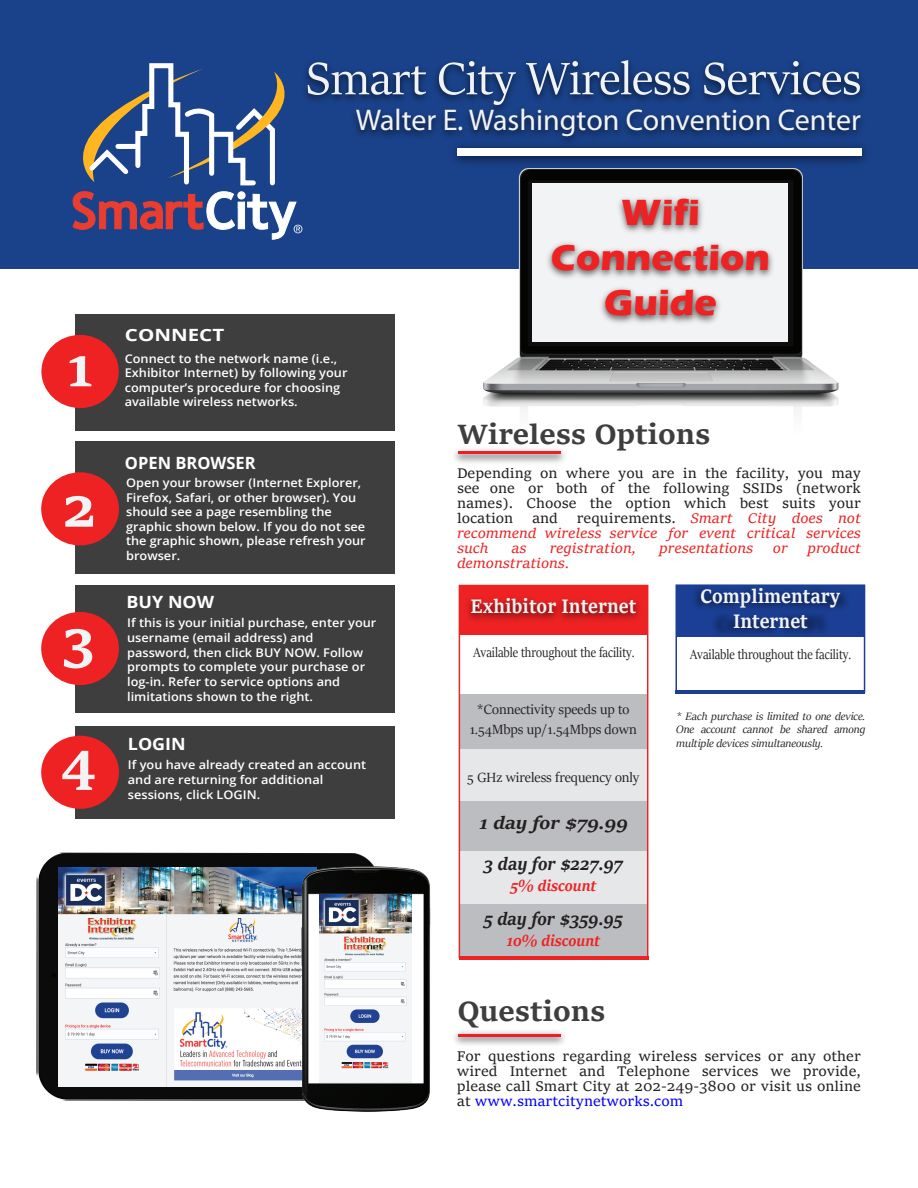
<style>
.page{position:relative;width:918px;height:1188px;background:#fff}
.page>*{position:absolute;margin:0;border:0;box-sizing:border-box;transform-origin:0 0}
.t1{font:700 57px/121.8px "Sitka Text";color:#f2f3f4}
.t2{font:51px "Sitka Banner";color:#f2f3f4}
.t3{font:700 37.5px/45px "Eras ITC";color:#ee2223;text-align:center}
.t4{font:30px "Myriad Pro";color:#f2f3f4}
.t5{font:700 30px "Sitka Text";color:#3e3e3f}
.t6{font:700 21px/25.2px "Sitka Text";color:#f2f3f4;text-align:center;scale:.87 1}
.t7{font:italic 700 19.8px/40.8px "Sitka Heading";color:#231f20;scale:1.06 1}
.t8{font:italic 700 19.8px "Sitka Heading";color:#231f20;scale:.92 1}
.t9{font:italic 700 16.95px "Sitka Heading";color:#ee2223;scale:.92 1}
.t10{font:700 16.95px "Open Sans";color:#fff;scale:1.06 1}
.t11{font:700 16.8px "Open Sans";color:#fff}
.t12{font:700 16.8px "Open Sans";color:#fff;scale:1.22 1}
.t13{font:15px/15px "Sitka Text";color:#231f20;text-align:justify}
.t14{font:15px/20.2px "Sitka Banner";color:#231f20;text-align:center}
.t15{font:15px "Sitka Banner";color:#231f20;scale:.87 1}
.t16{font:italic 15px "Sitka Text";color:#ee2223}
.t17{font:600 12px/14.7px "Open Sans";color:#fff;scale:1.06 1}
.t18{font:italic 12px/13.5px "Sitka Banner";color:#231f20;text-align:justify}
.s1{font-style:italic;color:#ee2223}
.s2{color:#00f}
</style>
<div class="page">
<div style="left:0;top:0;width:918px;height:268px;background:#1a428a"></div>
<svg style="left:73px;top:63px;width:229px;height:177px"></svg>
<img style="left:482px;top:181px;width:356px;height:229px">
<div style="left:533px;top:183px;width:255px;height:159px;background:#f2f3f4"></div>
<img style="left:529px;top:186px;width:263px;height:155px">
<img style="left:36px;top:853px;width:180px;height:248px">
<div style="left:75px;top:442px;width:319px;height:132px;background:#3e3e3f"></div>
<div style="left:41px;top:472px;width:78px;height:73px;background:#ee2223;border-radius:50%"></div>
<div style="left:75px;top:314px;width:319px;height:116px;background:#3e3e3f"></div>
<div style="left:41px;top:335px;width:78px;height:73px;background:#ee2223;border-radius:50%"></div>
<div style="left:75px;top:585px;width:319px;height:127px;background:#3e3e3f"></div>
<div style="left:41px;top:612px;width:78px;height:73px;background:#ee2223;border-radius:50%"></div>
<div style="left:75px;top:726px;width:319px;height:92px;background:#3e3e3f"></div>
<div style="left:41px;top:736px;width:78px;height:73px;background:#ee2223;border-radius:50%"></div>
<div style="left:459px;top:694px;width:188px;height:56px;background:#bcbdc0"></div>
<div style="left:459px;top:749px;width:188px;height:52px;background:#e6e7e9"></div>
<div style="left:459px;top:802px;width:188px;height:50px;background:#bcbdc0"></div>
<div style="left:459px;top:852px;width:188px;height:53px;background:#e6e7e9"></div>
<div style="left:459px;top:905px;width:188px;height:52px;background:#bcbdc0"></div>
<img style="left:675px;top:584px;width:191px;height:64px">
<img style="left:515px;top:1031px;width:50px;height:14px">
<hr style="left:458px;top:1034px;width:103px;height:3px;background:#ee1f23">
<div style="left:459px;top:585px;width:188px;height:50px;background:#ee2223"></div>
<img style="left:458px;top:589px;width:191px;height:46px">
<div style="left:459px;top:585px;width:189px;height:373px;border:1px solid #ee2223"></div>
<hr style="left:459px;top:957px;width:189px;height:3px;background:#ee2223">
<div style="left:676px;top:584px;width:189px;height:109px;border:1px solid #1b3f94"></div>
<hr style="left:676px;top:690px;width:189px;height:4px;background:#1b3f94">
<img style="left:454px;top:449px;width:111px;height:14px">
<hr style="left:458px;top:451px;width:103px;height:3px;background:#ee1f23">
<img style="left:293px;top:61px;width:574px;height:120px">
<img style="left:58px;top:867px;width:158px;height:220px">
<img style="left:216px;top:841px;width:299px;height:271px">
<img style="left:320px;top:895px;width:91px;height:187px">
<h2 class="t2" style="left:306px;top:43px;width:557px">Smart City Wireless Services</h2>
<h3 class="t4" style="left:356px;top:102px;width:507px">Walter E. Washington Convention Center</h3>
<h1 class="t1" style="left:66px;top:302px;width:28px">1</h1>
<h1 class="t1" style="left:63px;top:442px;width:35px">2</h1>
<h3 class="t12" style="left:125px;top:323px;width:83px">CONNECT</h3>
<p class="t17" style="left:125px;top:351px;width:212px">Connect to the network name (i.e., Exhibitor Internet) by following your computer’s procedure for choosing available wireless networks.</p>
<h3 class="t11" style="left:125px;top:451px;width:132px">OPEN BROWSER</h3>
<p class="t17" style="left:126px;top:475px;width:228px">Open your browser (Internet Explorer,<br>Firefox, Safari, or other browser). You should see a page resembling the graphic shown below. If you do not see the graphic shown, please refresh your browser.</p>
<h3 class="t10" style="left:127px;top:590px;width:84px">BUY NOW</h3>
<h1 class="t1" style="left:61px;top:575px;width:37px">3<br>4</h1>
<p class="t17" style="left:127px;top:615px;width:237px">If this is your initial purchase, enter your username (email address) and password, then click BUY NOW. Follow prompts to complete your purchase or log-in. Refer to service options and limitations shown to the right.</p>
<h3 class="t10" style="left:128px;top:732px;width:56px">LOGIN</h3>
<p class="t17" style="left:128px;top:757px;width:226px">If you have already created an account and are returning for additional sessions, click LOGIN.</p>
<h3 class="t3" style="left:551px;top:190px;width:221px">Wifi<br>Connection<br>Guide</h3>
<h3 class="t5" style="left:458px;top:411px;width:254px">Wireless Options</h3>
<p class="t13" style="left:457px;top:465px;width:406px">Depending on where you are in the facility, you may see one or both of the following SSIDs (network names). Choose the option which best suits your location and requirements. <span class="s1">Smart City does not recommend wireless service for event critical services such</span></p>
<p class="t16" style="left:511px;top:537px;width:17px">as</p>
<p class="t16" style="left:550px;top:537px;width:88px">registration,</p>
<p class="t16" style="left:659px;top:537px;width:96px">presentations</p>
<p class="t16" style="left:773px;top:537px;width:16px">or</p>
<p class="t16" style="left:807px;top:537px;width:55px">product</p>
<p class="t16" style="left:457px;top:552px;width:114px">demonstrations.</p>
<h3 class="t6" style="left:471px;top:592px;width:192px">Exhibitor Internet</h3>
<p class="t15" style="left:474px;top:642px;width:187px">Available throughout the facility.</p>
<p class="t14" style="left:470px;top:699px;width:168px">*Connectivity speeds up to<br>1.54Mbps up/1.54Mbps down</p>
<p class="t14" style="left:467px;top:766px;width:174px">5 GHz wireless frequency only</p>
<h3 class="t7" style="left:479px;top:801px;width:142px">1 day for $79.99<br>3 day for $227.97</h3>
<h3 class="t9" style="left:510px;top:873px;width:95px">5% discount</h3>
<h3 class="t8" style="left:484px;top:904px;width:153px">5 day for $359.95</h3>
<h3 class="t9" style="left:507px;top:928px;width:103px">10% discount</h3>
<h3 class="t5" style="left:458px;top:988px;width:149px">Questions</h3>
<h3 class="t6" style="left:701px;top:582px;width:162px">Complimentary<br>Internet</h3>
<p class="t15" style="left:690px;top:644px;width:187px">Available throughout the facility.</p>
<p class="t18" style="left:676px;top:709px;width:191px">* Each purchase is limited to one device.<br>One account cannot be shared among multiple devices simultaneously.</p>
<p class="t13" style="left:457px;top:1048px;width:406px">For questions regarding wireless services or any other wired Internet and Telephone services we provide, please call Smart City at 202-249-3800 or visit us online at <span class="s2">www.smartcitynetworks.com</span></p>
</div>
